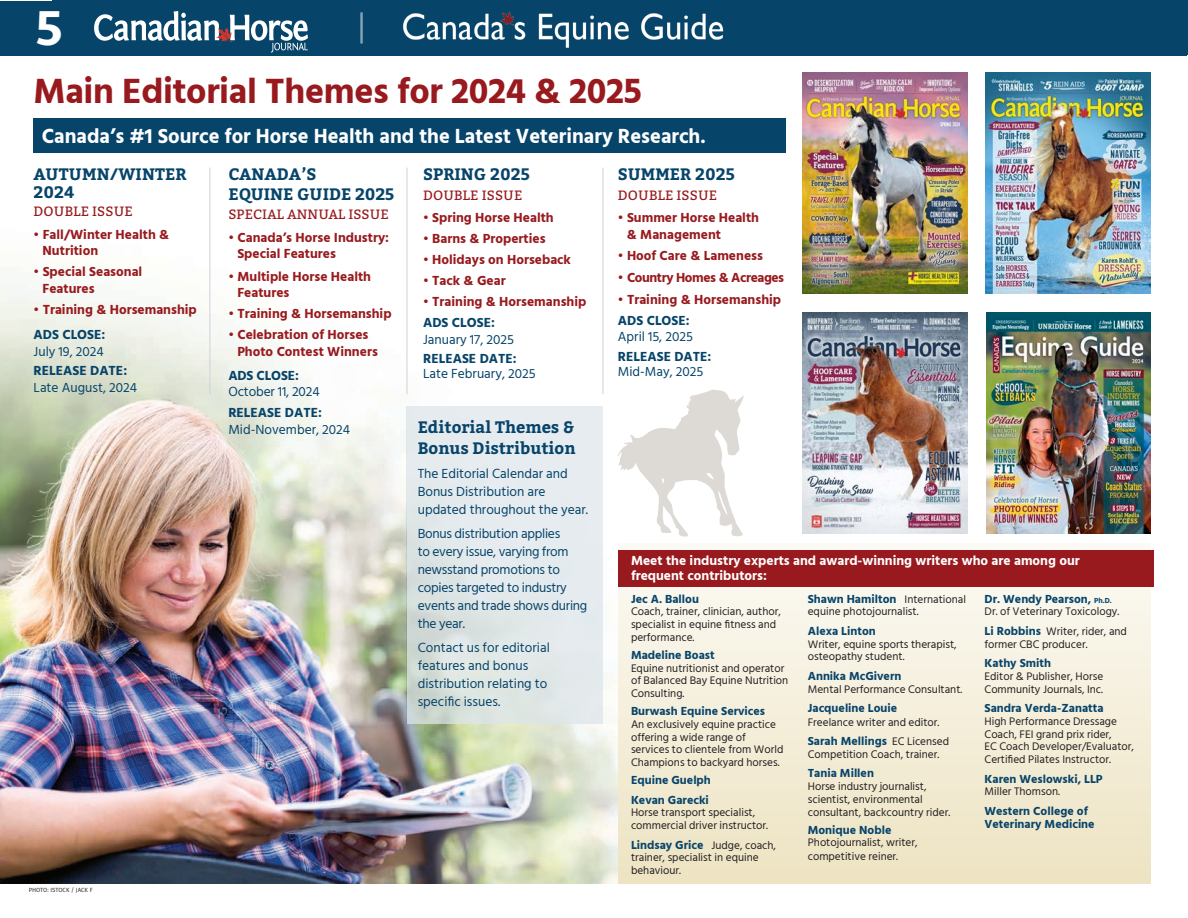
<style>
.page{position:relative;width:1188px;height:918px;background:#fff}
.page>*{position:absolute;margin:0;border:0;box-sizing:border-box;transform-origin:0 0}
.t1{font:700 48px "Bitter";color:#fff}
.t2{font:700 36px "Hind Siliguri";letter-spacing:-.01em;color:#981a1e}
.t3{font:700 21px "Hind Siliguri";color:#fff}
.t4{font:700 16.5px/18px "Bitter";color:#07446a}
.t5{font:700 13.5px/16.5px "Hind Siliguri";color:#981a1e}
.t6{font:13.5px/16.5px "Hind Siliguri";color:#07446a}
.t7{font:13.5px/18px "Hind Siliguri";letter-spacing:-.02em;color:#07446a}
.t8{font:700 13.5px/15px "Hind Siliguri";color:#fff}
.t9{font:13.5px "Bitter";letter-spacing:.01em;color:#981a1e}
.t10{font:700 13.5px/15px "Hind Siliguri";color:#07446a}
.t11{font:700 13.5px "Hind Siliguri";letter-spacing:-.03em;color:#981a1e}
.t12{font:700 12px/13.5px "Hind Siliguri";color:#07446a}
.t13{font:11.25px/12.8px "Hind Siliguri";color:#231f20}
.t14{font:6px "Fira Sans";letter-spacing:.01em;color:#231f20}
.s1{font-weight:700}
.s2{font-weight:400}
.s3{font-weight:400;font-size:11.25px;color:#231f20}
.s4{font-size:7.5px}
.s5{font-weight:700;font-size:12px;color:#07446a}
</style>
<div class="page">
<img style="left:0;top:178px;width:865px;height:705px">
<div style="left:0;top:1px;width:1186px;height:55px;background:#07446a"></div>
<div style="left:34px;top:119px;width:752px;height:34px;background:#07446a"></div>
<hr style="left:210px;top:168px;width:1px;height:226px;background:#cfd1db">
<hr style="left:407px;top:168px;width:1px;height:226px;background:#cfd1db">
<hr style="left:603px;top:168px;width:1px;height:226px;background:#cfd1db">
<svg style="left:618px;top:543px;width:533px;height:340px;background:#f3ecd8"></svg>
<div style="left:618px;top:551px;width:535px;height:36px;background:#981a1e"></div>
<svg style="left:407px;top:407px;width:196px;height:317px;background:#e1e7e9"></svg>
<img style="left:618px;top:389px;width:126px;height:148px">
<img style="left:803px;top:313px;width:165px;height:221px">
<img style="left:803px;top:72px;width:164px;height:221px">
<img style="left:986px;top:72px;width:164px;height:221px">
<img style="left:986px;top:313px;width:164px;height:220px">
<div style="left:52px;top:0;width:1136px;height:55px;background:#07446a"></div>
<svg style="left:94px;top:11px;width:214px;height:42px"></svg>
<img style="left:403px;top:11px;width:321px;height:37px">
<hr style="left:360px;top:12px;width:3px;height:32px;background:#fff">
<p class="t1" style="left:36px;top:-3px;width:28px">5</p>
<p class="t2" style="left:34px;top:63px;width:610px">Main Editorial Themes for 2024 &amp; 2025</p>
<p class="t3" style="left:42px;top:119px;width:665px">Canada’s #1 Source for Horse Health and the Latest Veterinary Research.</p>
<p class="t4" style="left:34px;top:166px;width:155px">AUTUMN/WINTER<br>2024</p>
<p class="t9" style="left:34px;top:203px;width:101px">DOUBLE ISSUE</p>
<p class="t5" style="left:43px;top:226px;width:128px;text-indent:-9px">• Fall/Winter Health &amp;<br>Nutrition</p>
<p class="t5" style="left:43px;top:264px;width:101px;text-indent:-9px">• Special Seasonal<br>Features</p>
<p class="t5" style="left:34px;top:301px;width:165px">• Training &amp; Horsemanship</p>
<p class="t6" style="left:34px;top:327px;width:73px"><span class="s1">ADS CLOSE:<br></span>July 19, 2024</p>
<p class="t6" style="left:34px;top:363px;width:105px"><span class="s1">RELEASE DATE:<br></span>Late August, 2024</p>
<p class="t14" style="left:29px;top:885px;width:65px">PHOTO: ISTOCK / JACK F</p>
<p class="t4" style="left:228px;top:165px;width:167px;line-height:19.5px">CANADA’S<br>EQUINE GUIDE 2025</p>
<p class="t9" style="left:228px;top:206px;width:162px">SPECIAL ANNUAL ISSUE</p>
<p class="t5" style="left:237px;top:229px;width:153px;text-indent:-9px">• Canada’s Horse Industry:<br>Special Features</p>
<p class="t5" style="left:237px;top:268px;width:135px;text-indent:-9px">• Multiple Horse Health<br>Features</p>
<p class="t5" style="left:228px;top:306px;width:165px">• Training &amp; Horsemanship</p>
<p class="t5" style="left:237px;top:327px;width:142px;text-indent:-9px">• Celebration of Horses<br>Photo Contest Winners</p>
<p class="t6" style="left:228px;top:368px;width:93px"><span class="s1">ADS CLOSE:<br></span>October 11, 2024</p>
<p class="t6" style="left:228px;top:405px;width:123px"><span class="s1">RELEASE DATE:<br></span>Mid-November, 2024</p>
<p class="t4" style="left:423px;top:166px;width:108px">SPRING 2025</p>
<p class="t9" style="left:423px;top:186px;width:101px">DOUBLE ISSUE</p>
<p class="t5" style="left:423px;top:210px;width:132px">• Spring Horse Health</p>
<p class="t5" style="left:423px;top:231px;width:124px">• Barns &amp; Properties</p>
<p class="t5" style="left:423px;top:252px;width:149px">• Holidays on Horseback</p>
<p class="t5" style="left:423px;top:273px;width:84px">• Tack &amp; Gear</p>
<p class="t5" style="left:423px;top:294px;width:165px">• Training &amp; Horsemanship</p>
<p class="t6" style="left:423px;top:315px;width:92px"><span class="s1">ADS CLOSE:<br></span>January 17, 2025</p>
<p class="t6" style="left:423px;top:352px;width:114px;line-height:15px"><span class="s1">RELEASE DATE:<br></span>Late February, 2025</p>
<p class="t4" style="left:418px;top:418px;width:159px;line-height:21px">Editorial Themes &amp;<br>Bonus Distribution</p>
<p class="t6" style="left:418px;top:466px;width:172px;line-height:18px">The Editorial Calendar and<br>Bonus Distribution are updated throughout the year.</p>
<p class="t7" style="left:418px;top:526px;width:171px">Bonus distribution applies<br>to every issue, varying from newsstand promotions to copies targeted to industry events and trade shows during the year.</p>
<p class="t6" style="left:418px;top:640px;width:134px;line-height:18px">Contact us for editorial features and bonus distribution relating to specific issues.</p>
<p class="t4" style="left:618px;top:166px;width:119px">SUMMER 2025</p>
<p class="t9" style="left:618px;top:186px;width:101px">DOUBLE ISSUE</p>
<p class="t5" style="left:627px;top:210px;width:134px;text-indent:-9px">• Summer Horse Health &amp; Management</p>
<p class="t5" style="left:618px;top:248px;width:147px">• Hoof Care &amp; Lameness</p>
<p class="t11" style="left:618px;top:267px;width:168px">• Country Homes &amp; Acreages</p>
<p class="t5" style="left:618px;top:291px;width:165px">• Training &amp; Horsemanship</p>
<p class="t6" style="left:618px;top:313px;width:77px"><span class="s1">ADS CLOSE:<br></span>April 15, 2025</p>
<p class="t10" style="left:618px;top:349px;width:95px">RELEASE DATE:<br><span class="s2">Mid-May, 2025</span></p>
<p class="t8" style="left:631px;top:553px;width:450px">Meet the industry experts and award-winning writers who are among our frequent contributors:</p>
<p class="t12" style="left:631px;top:592px;width:69px">Jec A. Ballou</p>
<p class="t13" style="left:631px;top:606px;width:151px">Coach, trainer, clinician, author, specialist in equine fitness and performance.</p>
<p class="t12" style="left:631px;top:648px;width:85px">Madeline Boast</p>
<p class="t13" style="left:631px;top:662px;width:159px">Equine nutritionist and operator of Balanced Bay Equine Nutrition<br>Consulting.</p>
<p class="t12" style="left:631px;top:705px;width:136px">Burwash Equine Services</p>
<p class="t13" style="left:631px;top:718px;width:154px">An exclusively equine practice offering a wide range of services to clientele from World<br>Champions to backyard horses.</p>
<p class="t12" style="left:631px;top:774px;width:81px">Equine Guelph</p>
<p class="t12" style="left:631px;top:793px;width:79px">Kevan Garecki</p>
<p class="t13" style="left:631px;top:807px;width:139px">Horse transport specialist, commercial driver instructor.</p>
<p class="t12" style="left:631px;top:838px;width:147px">Lindsay Grice <span class="s3">Judge, coach,</span></p>
<p class="t13" style="left:631px;top:852px;width:129px">trainer, specialist in equine behaviour.</p>
<p class="t12" style="left:808px;top:592px;width:160px">Shawn Hamilton <span class="s3">International</span></p>
<p class="t13" style="left:808px;top:606px;width:112px">equine photojournalist.</p>
<p class="t12" style="left:808px;top:624px;width:70px">Alexa Linton</p>
<p class="t13" style="left:808px;top:638px;width:150px">Writer, equine sports therapist, osteopathy student.</p>
<p class="t12" style="left:808px;top:669px;width:95px">Annika McGivern</p>
<p class="t13" style="left:808px;top:683px;width:156px">Mental Performance Consultant.</p>
<p class="t12" style="left:808px;top:702px;width:91px">Jacqueline Louie</p>
<p class="t13" style="left:808px;top:716px;width:133px">Freelance writer and editor.</p>
<p class="t12" style="left:808px;top:735px;width:143px">Sarah Mellings <span class="s3">EC Licensed</span></p>
<p class="t13" style="left:808px;top:748px;width:133px">Competition Coach, trainer.</p>
<p class="t12" style="left:808px;top:767px;width:68px">Tania Millen</p>
<p class="t13" style="left:808px;top:781px;width:144px">Horse industry journalist, scientist, environmental consultant, backcountry rider.</p>
<p class="t12" style="left:808px;top:823px;width:85px">Monique Noble</p>
<p class="t13" style="left:808px;top:837px;width:111px;line-height:13.5px">Photojournalist, writer, competitive reiner.</p>
<p class="t12" style="left:985px;top:592px;width:129px">Dr. Wendy Pearson, <span class="s4">Ph.D.</span></p>
<p class="t13" style="left:985px;top:606px;width:136px">Dr. of Veterinary Toxicology.</p>
<p class="t13" style="left:985px;top:625px;width:144px"><span class="s5">Li Robbins</span> Writer, rider, and former CBC producer.</p>
<p class="t12" style="left:985px;top:657px;width:68px">Kathy Smith</p>
<p class="t13" style="left:985px;top:670px;width:120px">Editor &amp; Publisher, Horse<br>Community Journals, Inc.</p>
<p class="t12" style="left:985px;top:702px;width:121px">Sandra Verda-Zanatta</p>
<p class="t13" style="left:985px;top:715px;width:151px">High Performance Dressage<br>Coach, FEI grand prix rider,<br>EC Coach Developer/Evaluator,<br>Certified Pilates Instructor.</p>
<p class="t12" style="left:985px;top:772px;width:120px">Karen Weslowski, LLP</p>
<p class="t13" style="left:985px;top:786px;width:77px">Miller Thomson.</p>
<p class="t12" style="left:985px;top:804px;width:112px">Western College of<br>Veterinary Medicine</p>
</div>
